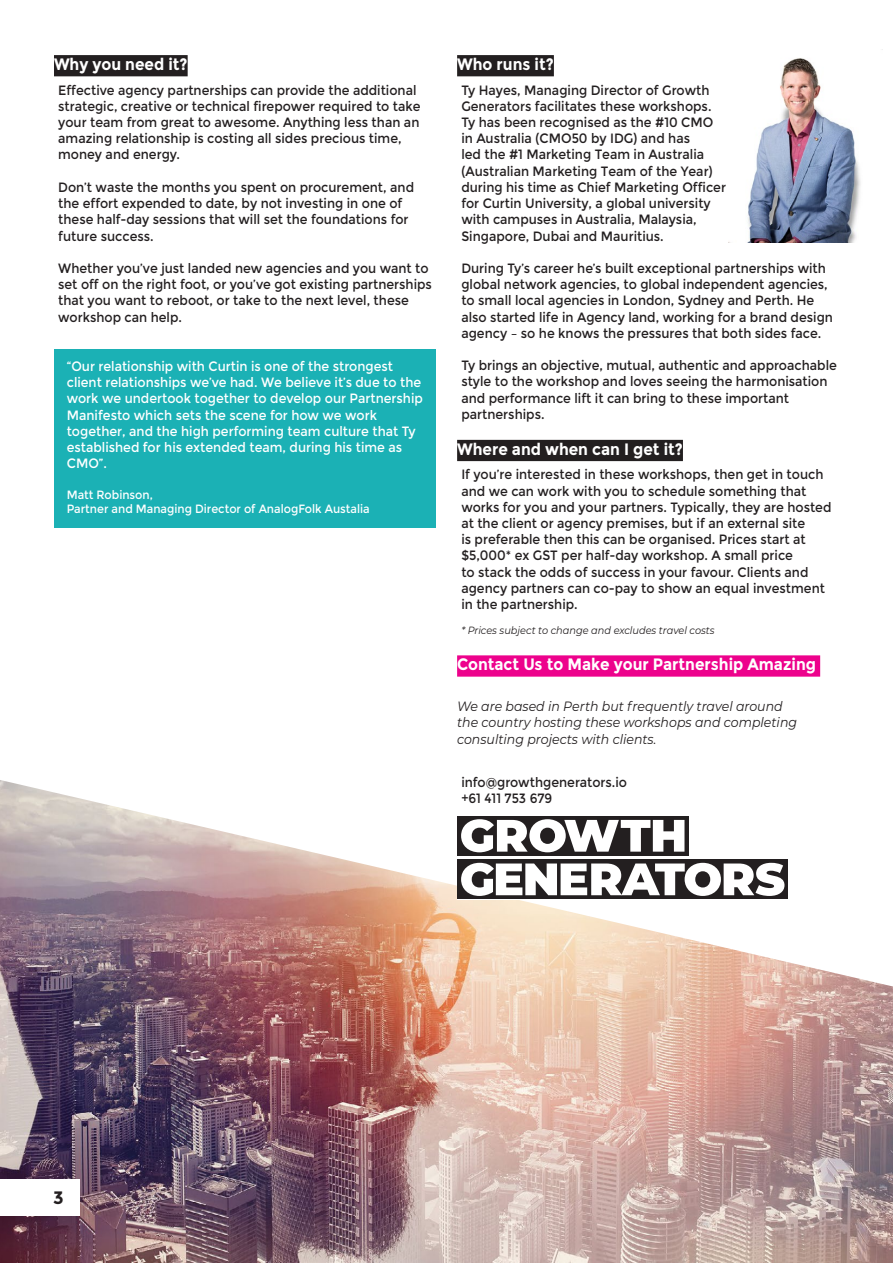
<style>
.page{position:relative;width:893px;height:1263px;background:#fff}
.page>*{position:absolute;margin:0;border:0;box-sizing:border-box;transform-origin:0 0}
.t1{font:700 18px "Montserrat";color:#231f20}
.Sub_Heading{font:700 16.5px "Montserrat";color:#fff;scale:.93 1}
.Sub_Heading_Pink{font:700 16.5px "Montserrat";color:#fff;scale:.93 1}
.Body{font:13.5px/16.2px "Montserrat";color:#231f20;scale:.93 1}
.Body-2{font:13.5px/16.2px "Montserrat";color:#fff;scale:.93 1}
.Body_Italic{font:italic 13.5px/16.2px "Montserrat";color:#231f20;scale:.93 1}
.Body-3{font:12px/14.4px "Montserrat";color:#fff;scale:.93 1}
.Body-4{font:italic 10.5px "Montserrat";color:#231f20;scale:.93 1}
</style>
<div class="page">
<div style="left:54px;top:55px;width:134px;height:21px;background:#231f20"></div>
<div style="left:54px;top:349px;width:382px;height:179px;background:#1bb1b5"></div>
<div style="left:457px;top:55px;width:97px;height:21px;background:#231f20"></div>
<div style="left:457px;top:440px;width:226px;height:21px;background:#231f20"></div>
<div style="left:457px;top:655px;width:363px;height:22px;background:#ed028c"></div>
<img style="left:0;top:780px;width:893px;height:483px">
<div style="left:0;top:1179px;width:79px;height:37px;background:#fff"></div>
<div style="left:457px;top:816px;width:331px;height:83px;background:#fff"></div>
<div style="left:457px;top:816px;width:232px;height:39px;background:#231f20"></div>
<svg style="left:461px;top:819px;width:223px;height:33px"></svg>
<div style="left:457px;top:859px;width:331px;height:40px;background:#231f20"></div>
<svg style="left:461px;top:863px;width:323px;height:33px"></svg>
<img style="left:748px;top:58px;width:113px;height:184px">
<p class="Sub_Heading" style="left:54px;top:54px;width:145px">Why you need it?</p>
<p class="Body" style="left:58px;top:82px;width:391px">Effective agency partnerships can provide the additional strategic, creative or technical firepower required to take your team from great to awesome. Anything less than an amazing relationship is costing all sides precious time, money and energy.</p>
<p class="Body" style="left:58px;top:179px;width:384px">Don’t waste the months you spent on procurement, and the effort expended to date, by not investing in one of these half-day sessions that will set the foundations for future success.</p>
<p class="Body" style="left:58px;top:260px;width:403px">Whether you’ve just landed new agencies and you want to set off on the right foot, or you’ve got existing partnerships that you want to reboot, or take to the next level, these workshop can help.</p>
<p class="Body-2" style="left:67px;top:358px;width:384px">“Our relationship with Curtin is one of the strongest client relationships we’ve had. We believe it’s due to the work we undertook together to develop our Partnership Manifesto which sets the scene for how we work together, and the high performing team culture that Ty established for his extended team, during his time as CMO”.</p>
<p class="Body-3" style="left:67px;top:487px;width:327px">Matt Robinson,<br>Partner and Managing Director of AnalogFolk Austalia</p>
<p class="Sub_Heading" style="left:457px;top:54px;width:106px">Who runs it?</p>
<p class="Body" style="left:461px;top:82px;width:286px">Ty Hayes, Managing Director of Growth Generators facilitates these workshops.<br>Ty has been recognised as the #10 CMO in Australia (CMO50 by IDG) and has<br>led the #1 Marketing Team in Australia (Australian Marketing Team of the Year) during his time as Chief Marketing Officer for Curtin University, a global university with campuses in Australia, Malaysia, Singapore, Dubai and Mauritius.</p>
<p class="Body" style="left:461px;top:260px;width:401px">During Ty’s career he’s built exceptional partnerships with global network agencies, to global independent agencies, to small local agencies in London, Sydney and Perth. He also started life in Agency land, working for a brand design agency – so he knows the pressures that both sides face.</p>
<p class="Body" style="left:461px;top:357px;width:405px">Ty brings an objective, mutual, authentic and approachable style to the workshop and loves seeing the harmonisation and performance lift it can bring to these important partnerships.</p>
<p class="Sub_Heading" style="left:457px;top:439px;width:244px">Where and when can I get it?</p>
<p class="Body" style="left:461px;top:467px;width:399px">If you’re interested in these workshops, then get in touch and we can work with you to schedule something that works for you and your partners. Typically, they are hosted at the client or agency premises, but if an external site<br>is preferable then this can be organised. Prices start at $5,000* ex GST per half-day workshop. A small price<br>to stack the odds of success in your favour. Clients and agency partners can co-pay to show an equal investment in the partnership.</p>
<p class="Body-4" style="left:461px;top:623px;width:274px">* Prices subject to change and excludes travel costs</p>
<p class="Sub_Heading_Pink" style="left:457px;top:655px;width:387px">Contact Us to Make your Partnership Amazing</p>
<p class="Body_Italic" style="left:457px;top:698px;width:367px">We are based in Perth but frequently travel around the country hosting these workshops and completing consulting projects with clients.</p>
<p class="Body" style="left:461px;top:774px;width:180px">info@growthgenerators.io</p>
<p class="Body" style="left:461px;top:791px;width:99px">+61 411 753 679</p>
<p class="t1" style="left:53px;top:1187px;width:12px">3</p>
</div>
